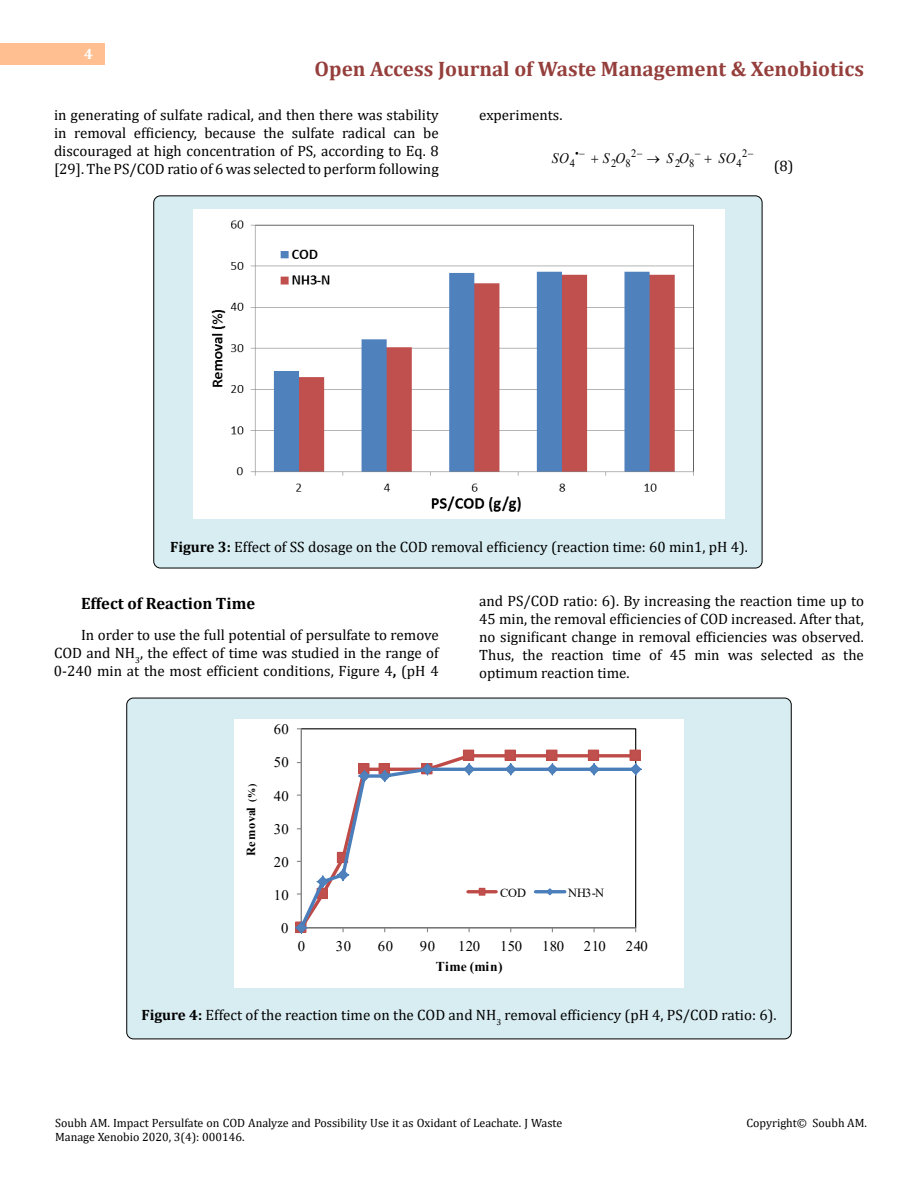
<style>
.page{position:relative;width:918px;height:1188px;background:#fff}
.page>*{position:absolute;margin:0;border:0;box-sizing:border-box;transform-origin:0 0}
.t1{font:700 21px "Cambria";color:#953f3c}
.t2{font:700 16.5px "Cambria";color:#000}
.t3{font:15px/18px "Cambria";color:#000;text-align:justify}
.t4{font:700 15px "Cambria";color:#fff}
.t5{font:14.7px "Times New Roman";letter-spacing:.04em;color:#000}
.t6{font:italic 14.55px "Times New Roman";color:#000;scale:.93 1}
.t7{font:700 13.5px "Times New Roman";color:#000}
.t8{font:700 12.45px "Times New Roman";letter-spacing:.02em;color:#000}
.t9{font:12.45px "Times New Roman";letter-spacing:-.015em;color:#000}
.t10{font:12px/14.4px "Cambria";color:#000}
.t11{font:11.25px "Times New Roman";color:#000;scale:.93 1}
.s1{font-weight:700}
.s2{font-size:10.2px}
</style>
<div class="page">
<div style="left:0;top:43px;width:105px;height:21px;background:#ffbf91"></div>
<div style="left:127px;top:698px;width:664px;height:341px;background:#d8edf2;border-radius:7px"></div>
<div style="left:154px;top:196px;width:608px;height:372px;background:#d8edf2;border-radius:7px"></div>
<img style="left:194px;top:210px;width:530px;height:309px">
<div style="left:234px;top:719px;width:450px;height:269px;background:#fff"></div>
<hr style="left:301px;top:729px;width:1px;height:199px;background:#868686">
<svg style="left:378px;top:752px;width:258px;height:14px"></svg>
<div style="left:359px;top:764px;width:10px;height:10px;background:#c0504d"></div>
<div style="left:358px;top:763px;width:12px;height:11px;border:1px solid #be4b48"></div>
<div style="left:379px;top:764px;width:10px;height:10px;background:#c0504d"></div>
<div style="left:379px;top:763px;width:11px;height:11px;border:1px solid #be4b48"></div>
<div style="left:463px;top:750px;width:11px;height:10px;background:#c0504d"></div>
<div style="left:463px;top:750px;width:11px;height:11px;border:1px solid #be4b48"></div>
<div style="left:505px;top:750px;width:10px;height:10px;background:#c0504d"></div>
<div style="left:505px;top:750px;width:11px;height:11px;border:1px solid #be4b48"></div>
<div style="left:547px;top:750px;width:10px;height:10px;background:#c0504d"></div>
<div style="left:546px;top:750px;width:11px;height:11px;border:1px solid #be4b48"></div>
<div style="left:588px;top:750px;width:11px;height:10px;background:#c0504d"></div>
<div style="left:588px;top:750px;width:11px;height:11px;border:1px solid #be4b48"></div>
<div style="left:630px;top:750px;width:10px;height:10px;background:#c0504d"></div>
<div style="left:630px;top:750px;width:11px;height:11px;border:1px solid #be4b48"></div>
<svg style="left:302px;top:766px;width:334px;height:162px"></svg>
<svg style="left:295px;top:921px;width:13px;height:13px"></svg>
<svg style="left:316px;top:875px;width:14px;height:13px"></svg>
<svg style="left:336px;top:868px;width:14px;height:14px"></svg>
<svg style="left:358px;top:769px;width:13px;height:14px"></svg>
<svg style="left:378px;top:769px;width:13px;height:14px"></svg>
<svg style="left:421px;top:763px;width:13px;height:13px"></svg>
<svg style="left:462px;top:763px;width:14px;height:13px"></svg>
<svg style="left:504px;top:763px;width:14px;height:13px"></svg>
<svg style="left:546px;top:763px;width:13px;height:13px"></svg>
<svg style="left:587px;top:763px;width:14px;height:13px"></svg>
<svg style="left:629px;top:763px;width:13px;height:13px"></svg>
<hr style="left:468px;top:890px;width:28px;height:3px;background:#be4b48">
<div style="left:479px;top:888px;width:6px;height:7px;background:#c0504d"></div>
<div style="left:479px;top:888px;width:6px;height:8px;border:1px solid #be4b48"></div>
<hr style="left:536px;top:890px;width:29px;height:3px;background:#4a7ebb">
<svg style="left:545px;top:887px;width:9px;height:9px"></svg>
<p class="t4" style="left:84px;top:44px;width:10px">4</p>
<h1 class="t1" style="left:315px;top:54px;width:551px">Open Access Journal of Waste Management &amp; Xenobiotics</h1>
<p class="t3" style="left:54px;top:105px;width:386px">in generating of sulfate radical, and then there was stability in removal efficiency, because the sulfate radical can be discouraged at high concentration of PS, according to Eq. 8 [29]. The PS/COD ratio of 6 was selected to perform following</p>
<p class="t3" style="left:479px;top:105px;width:85px">experiments.</p>
<p class="t11" style="left:575px;top:145px;width:12px">•−</p>
<p class="t11" style="left:631px;top:145px;width:14px">2−</p>
<p class="t11" style="left:742px;top:145px;width:14px">2−</p>
<p class="t6" style="left:552px;top:148px;width:20px">SO</p>
<p class="t6" style="left:603px;top:148px;width:26px">S O</p>
<p class="t6" style="left:667px;top:148px;width:26px">S O</p>
<p class="t6" style="left:718px;top:148px;width:20px">SO</p>
<p class="t11" style="left:570px;top:155px;width:7px">4</p>
<p class="t11" style="left:611px;top:155px;width:22px">2 8</p>
<p class="t11" style="left:675px;top:155px;width:22px">2 8</p>
<p class="t11" style="left:736px;top:155px;width:7px">4</p>
<p class="t3" style="left:774px;top:157px;width:21px">(8)</p>
<p class="t3" style="left:170px;top:537px;width:579px"><span class="s1">Figure 3:</span> Effect of SS dosage on the COD removal efficiency (reaction time: 60 min1, pH 4).</p>
<p class="t2" style="left:81px;top:591px;width:176px">Effect of Reaction Time</p>
<p class="t3" style="left:54px;top:626px;width:386px;text-indent:27px">In order to use the full potential of persulfate to remove COD and NH<sub>3</sub>, the effect of time was studied in the range of 0-240 min at the most efficient conditions, Figure 4<span class="s1">,</span> (pH 4</p>
<p class="t5" style="left:274px;top:719px;width:17px">60</p>
<p class="t8" style="left:242px;top:856px;width:74px;rotate:-90deg">Removal <span class="s2">(%)</span></p>
<p class="t5" style="left:274px;top:752px;width:17px">50</p>
<p class="t5" style="left:274px;top:785px;width:17px">40</p>
<p class="t5" style="left:274px;top:818px;width:17px">30</p>
<p class="t5" style="left:274px;top:852px;width:17px">20</p>
<p class="t5" style="left:274px;top:885px;width:17px">10</p>
<p class="t5" style="left:281px;top:918px;width:9px">0</p>
<p class="t3" style="left:479px;top:591px;width:386px">and PS/COD ratio: 6). By increasing the reaction time up to 45 min, the removal efficiencies of COD increased. After that, no significant change in removal efficiencies was observed.<br>Thus, the reaction time of 45 min was selected as the optimum reaction time.</p>
<p class="t9" style="left:500px;top:884px;width:27px">COD</p>
<p class="t9" style="left:568px;top:884px;width:38px">NH3-N</p>
<p class="t5" style="left:298px;top:935px;width:9px">0</p>
<p class="t5" style="left:336px;top:935px;width:17px">30</p>
<p class="t5" style="left:378px;top:935px;width:17px">60</p>
<p class="t5" style="left:420px;top:935px;width:17px">90</p>
<p class="t5" style="left:458px;top:935px;width:24px">120</p>
<p class="t5" style="left:500px;top:935px;width:24px">150</p>
<p class="t5" style="left:542px;top:935px;width:24px">180</p>
<p class="t5" style="left:584px;top:935px;width:24px">210</p>
<p class="t5" style="left:626px;top:935px;width:24px">240</p>
<p class="t7" style="left:436px;top:957px;width:68px">Time (min)</p>
<p class="t3" style="left:142px;top:1005px;width:636px"><span class="s1">Figure 4:</span> Effect of the reaction time on the COD and NH<sub>3</sub> removal efficiency (pH 4, PS/COD ratio: 6).</p>
<p class="t10" style="left:55px;top:1115px;width:509px">Soubh AM. Impact Persulfate on COD Analyze and Possibility Use it as Oxidant of Leachate. J Waste<br>Manage Xenobio 2020, 3(4): 000146.</p>
<p class="t10" style="left:747px;top:1115px;width:122px">Copyright© Soubh AM.</p>
</div>
